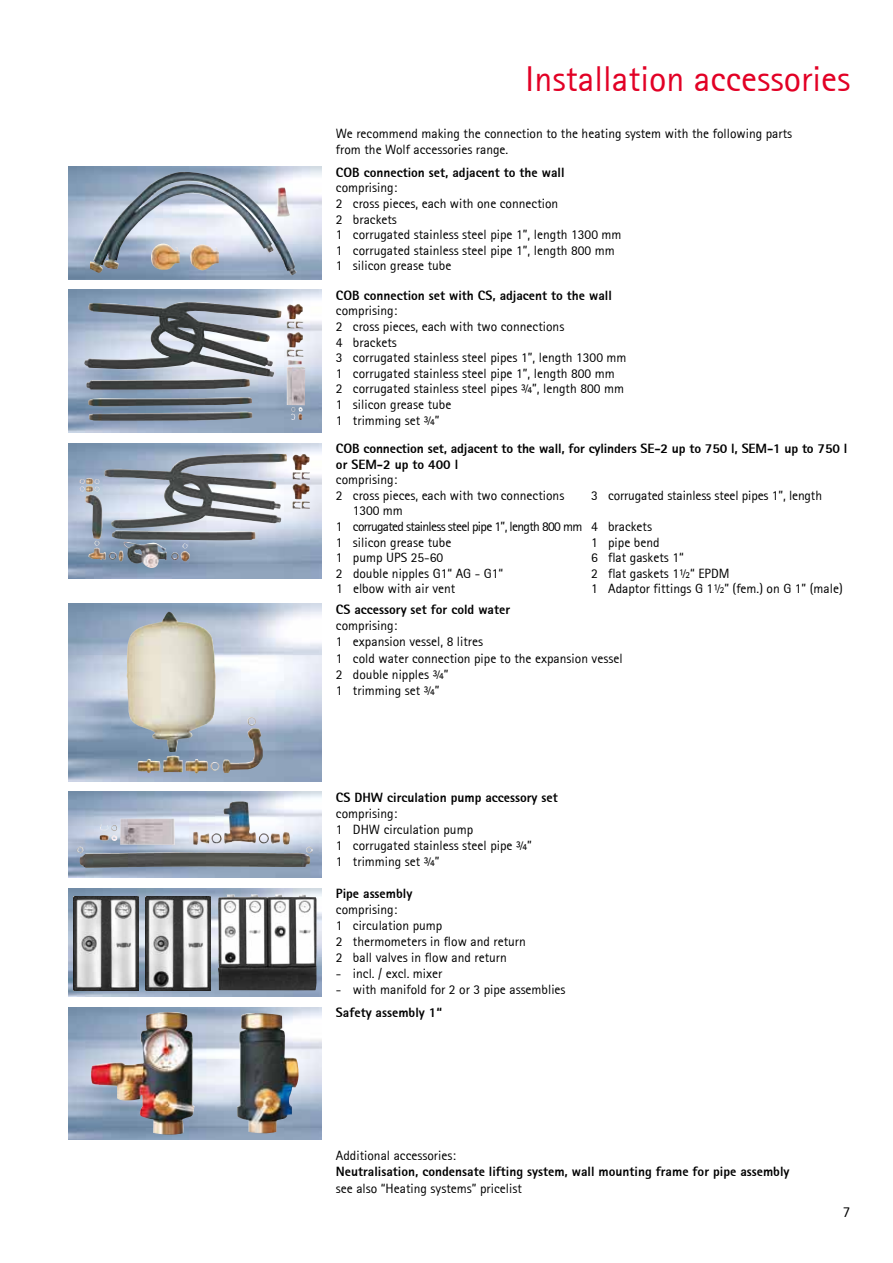
<style>
.page{position:relative;width:893px;height:1263px;background:#fff}
.page>*{position:absolute;margin:0;border:0;box-sizing:border-box;transform-origin:0 0}
.t1{font:36px "Rotis Sans Serif 55";color:#e20025}
.t2{font:15px "Rotis Sans Serif 55";color:#000}
.t3{font:13.5px/15.6px "Rotis Sans Serif 55";color:#000}
.t4{font:13.5px/15.6px "Rotis Sans Serif Extra Bold 75";color:#000}
.t5{font:13.5px/15.6px "Rotis Sans Serif 55";letter-spacing:-.05em;color:#000}
</style>
<div class="page">
<img style="left:68px;top:888px;width:253px;height:109px">
<img style="left:218px;top:894px;width:98px;height:96px">
<img style="left:145px;top:897px;width:66px;height:93px">
<img style="left:73px;top:897px;width:65px;height:93px">
<img style="left:68px;top:167px;width:253px;height:113px">
<img style="left:90px;top:172px;width:206px;height:103px">
<img style="left:68px;top:290px;width:253px;height:143px">
<img style="left:84px;top:302px;width:220px;height:75px">
<img style="left:68px;top:443px;width:253px;height:135px">
<img style="left:86px;top:453px;width:224px;height:77px">
<img style="left:68px;top:604px;width:253px;height:177px">
<img style="left:127px;top:612px;width:136px;height:161px">
<img style="left:68px;top:792px;width:253px;height:86px">
<img style="left:100px;top:801px;width:191px;height:44px">
<img style="left:68px;top:1007px;width:253px;height:133px">
<img style="left:91px;top:1012px;width:208px;height:122px">
<h1 class="t1" style="left:525px;top:58px;width:327px">Installation accessories</h1>
<p class="t3" style="left:336px;top:125px;width:458px;line-height:16.2px">We recommend making the connection to the heating system with the following parts from the Wolf accessories range.</p>
<p class="t4" style="left:336px;top:164px;width:230px">COB connection set, adjacent to the wall</p>
<p class="t3" style="left:336px;top:180px;width:287px">comprising:<br>2 cross pieces, each with one connection<br>2 brackets<br>1 corrugated stainless steel pipe 1”, length 1300 mm<br>1 corrugated stainless steel pipe 1”, length 800 mm<br>1 silicon grease tube</p>
<p class="t4" style="left:336px;top:287px;width:277px">COB connection set with CS, adjacent to the wall</p>
<p class="t3" style="left:336px;top:303px;width:292px">comprising:<br>2 cross pieces, each with two connections<br>4 brackets<br>3 corrugated stainless steel pipes 1”, length 1300 mm<br>1 corrugated stainless steel pipe 1”, length 800 mm<br>2 corrugated stainless steel pipes ¾”, length 800 mm<br>1 silicon grease tube<br>1 trimming set ¾”</p>
<p class="t4" style="left:336px;top:440px;width:513px">COB connection set, adjacent to the wall, for cylinders SE-2 up to 750 l, SEM-1 up to 750 l or SEM-2 up to 400 l</p>
<p class="t3" style="left:336px;top:472px;width:230px">comprising:<br>2 cross pieces, each with two connections</p>
<p class="t3" style="left:591px;top:487px;width:232px">3 corrugated stainless steel pipes 1”, length</p>
<p class="t5" style="left:336px;top:503px;width:318px;text-indent:17px">1300 mm<br>1 corrugated stainless steel pipe 1”, length 800 mm 4 brackets<br>1 silicon grease tube</p>
<p class="t3" style="left:591px;top:534px;width:70px">1 pipe bend</p>
<p class="t3" style="left:336px;top:550px;width:109px">1 pump UPS 25-60</p>
<p class="t3" style="left:591px;top:550px;width:94px">6 flat gaskets 1“</p>
<p class="t3" style="left:336px;top:565px;width:169px">2 double nipples G1“ AG - G1“</p>
<p class="t3" style="left:591px;top:565px;width:140px">2 flat gaskets 1½“ EPDM</p>
<p class="t3" style="left:336px;top:581px;width:121px">1 elbow with air vent</p>
<p class="t3" style="left:591px;top:581px;width:253px">1 Adaptor fittings G 1½” (fem.) on G 1” (male)</p>
<p class="t4" style="left:336px;top:601px;width:176px">CS accessory set for cold water</p>
<p class="t3" style="left:336px;top:617px;width:288px;line-height:16.2px">comprising:<br>1 expansion vessel, 8 litres<br>1 cold water connection pipe to the expansion vessel<br>2 double nipples ¾”<br>1 trimming set ¾”</p>
<p class="t4" style="left:336px;top:789px;width:223px">CS DHW circulation pump accessory set</p>
<p class="t3" style="left:336px;top:805px;width:197px;line-height:16px">comprising:<br>1 DHW circulation pump<br>1 corrugated stainless steel pipe ¾”<br>1 trimming set ¾”</p>
<p class="t4" style="left:336px;top:886px;width:78px">Pipe assembly</p>
<p class="t3" style="left:336px;top:901px;width:191px">comprising:<br>1 circulation pump<br>2 thermometers in flow and return<br>2 ball valves in flow and return</p>
<p class="t3" style="left:336px;top:965px;width:108px">- incl. / excl. mixer</p>
<p class="t3" style="left:336px;top:981px;width:231px">- with manifold for 2 or 3 pipe assemblies</p>
<p class="t4" style="left:336px;top:1004px;width:108px">Safety assembly 1“</p>
<p class="t3" style="left:336px;top:1148px;width:121px">Additional accessories:</p>
<p class="t4" style="left:336px;top:1164px;width:455px">Neutralisation, condensate lifting system, wall mounting frame for pipe assembly</p>
<p class="t3" style="left:336px;top:1180px;width:187px">see also “Heating systems” pricelist</p>
<p class="t2" style="left:843px;top:1203px;width:9px">7</p>
</div>
